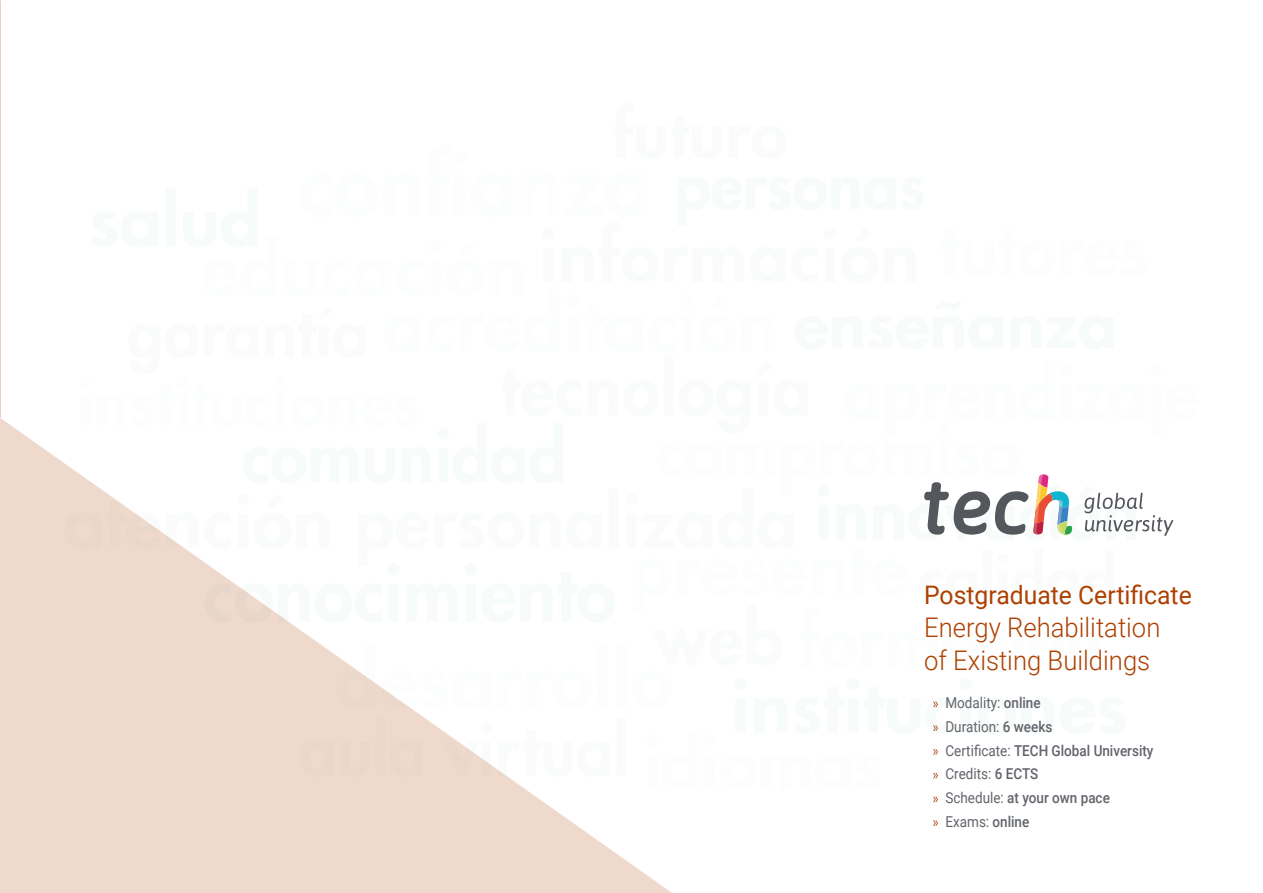
<style>
.page{position:relative;width:1263px;height:893px;background:#fff}
.page>*{position:absolute;margin:0;border:0;box-sizing:border-box;transform-origin:0 0}
.t1{font:300 27px/33px "Roboto";color:#ae4000;scale:.95 1}
.t2{font:25.5px "Roboto";color:#ae4000}
.t3{font:500 15px/23.7px "Roboto";color:#61646a;scale:.9 1}
.s1{font-family:"Myriad Pro";font-weight:400;color:#fff}
.s2{font-weight:400}
</style>
<div class="page">
<svg style="left:0;top:418px;width:672px;height:475px;background:#f0dcd1"></svg>
<svg style="left:64px;top:418px;width:1110px;height:372px"></svg>
<h2 class="t2" style="left:924px;top:577px;width:269px">Postgraduate Certificate</h2>
<h1 class="t1" style="left:924px;top:610px;width:250px">Energy Rehabilitation of Existing Buildings</h1>
<p class="t3" style="left:933px;top:690px;width:247px"><span class="s1">»</span> <span class="s2">Modality:</span> online<br><span class="s1">»</span> <span class="s2">Duration:</span> 6 weeks<br><span class="s1">»</span> <span class="s2">Certificate:</span> TECH Global University <span class="s1">»</span> <span class="s2">Credits:</span> 6 ECTS<br><span class="s1">»</span> <span class="s2">Schedule:</span> at your own pace<br><span class="s1">»</span> <span class="s2">Exams:</span> online</p>
</div>
